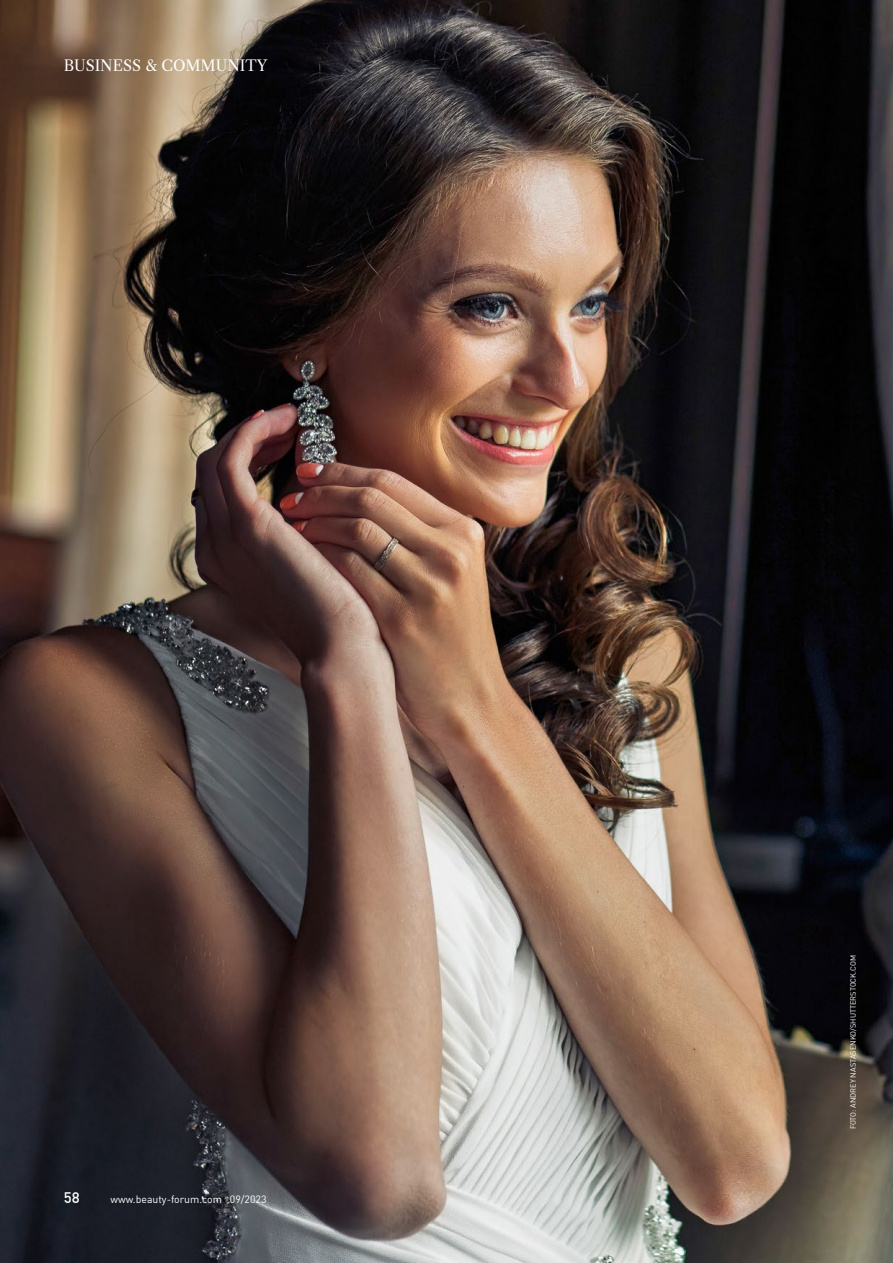
<style>
.page{position:relative;width:893px;height:1263px;background:#fff}
.page>*{position:absolute;margin:0;border:0;box-sizing:border-box;transform-origin:0 0}
.t1{font:15px "Libre Caslon Text";color:#fff}
.t2{font:500 15px "DIN Offc Pro";color:#fff}
.t3{font:10.5px "DIN Offc Pro";color:#fff}
.t4{font:7.5px "DIN Offc Pro";color:#fff}
</style>
<div class="page">
<img style="left:0;top:0;width:893px;height:1263px">
<p class="t1" style="left:64px;top:57px;width:205px">BUSINESS &amp; COMMUNITY</p>
<p class="t2" style="left:64px;top:1186px;width:17px">58</p>
<p class="t3" style="left:111px;top:1191px;width:157px">www.beauty-forum.com 09/2023</p>
<p class="t4" style="left:847px;top:1129px;width:176px;rotate:-90deg">FOTO: ANDREY NASTASENKO/SHUTTERSTOCK.COM</p>
</div>
